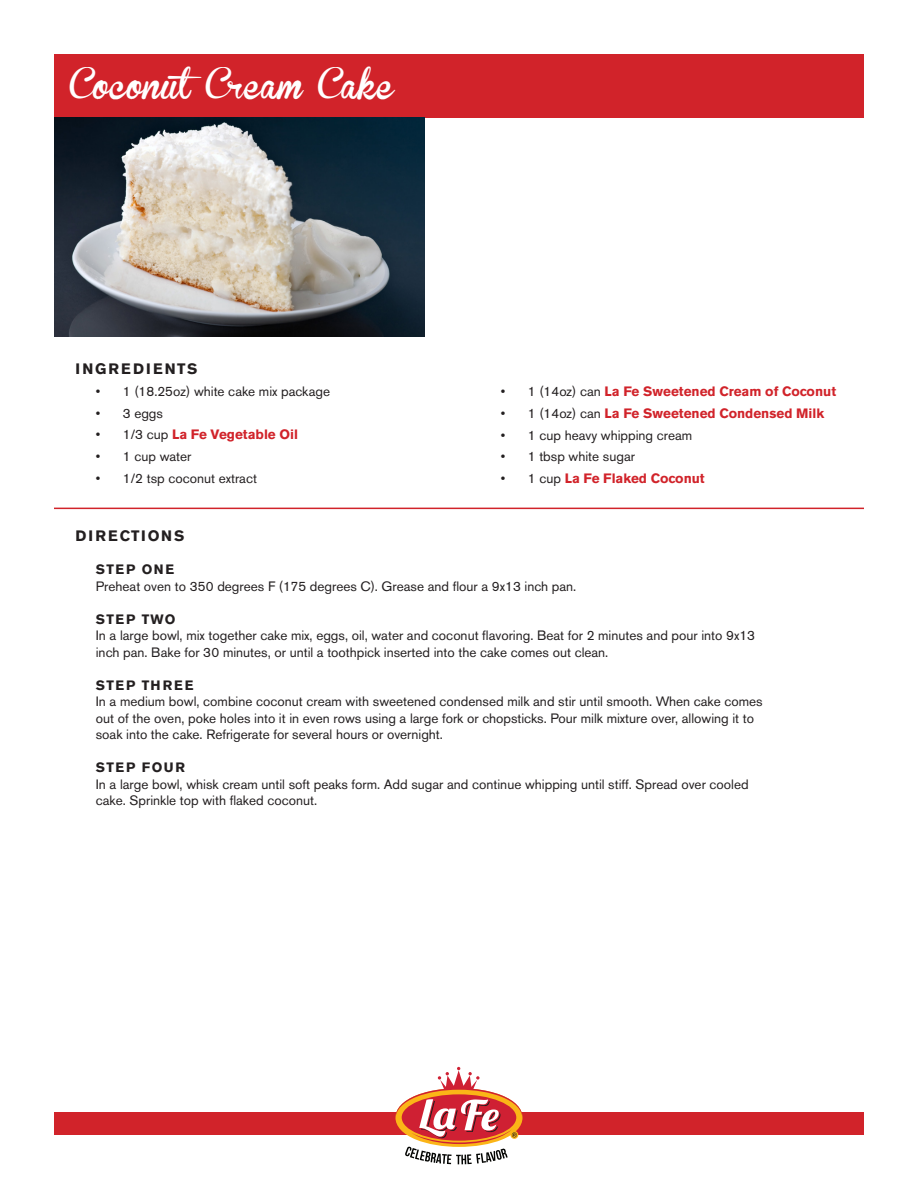
<style>
.page{position:relative;width:918px;height:1188px;background:#fff}
.page>*{position:absolute;margin:0;border:0;box-sizing:border-box;transform-origin:0 0}
.t1{font:30px "Brannboll Fet";color:#fff}
.t2{font:700 15px "Akzidenz Grotesk BE";letter-spacing:.14em;color:#231f20}
.t3{font:700 15px "Akzidenz Grotesk BE";letter-spacing:.12em;color:#231f20}
.t4{font:13.5px/16.5px "Akzidenz Grotesk BE";color:#231f20}
.t5{font:700 13.5px "Akzidenz Grotesk BE";color:#d1232a}
.t6{font:700 13.5px "Akzidenz Grotesk BE";letter-spacing:.1em;color:#231f20}
.t7{font:700 13.5px "Akzidenz Grotesk BE";letter-spacing:.14em;color:#231f20}
.s1{font-weight:400;color:#231f20}
</style>
<div class="page">
<div style="left:54px;top:1112px;width:810px;height:23px;background:#d1232a"></div>
<div style="left:54px;top:54px;width:810px;height:64px;background:#d1232a"></div>
<svg style="left:395px;top:1067px;width:128px;height:97px"></svg>
<img style="left:54px;top:118px;width:370px;height:219px">
<hr style="left:54px;top:508px;width:810px;height:1px;background:#d1232a">
<p class="t1" style="left:69px;top:69px;width:326px">CoconutCream Cake</p>
<p class="t2" style="left:76px;top:360px;width:123px">INGREDIENTS</p>
<p class="t4" style="left:96px;top:383px;width:236px">• 1 (18.25oz) white cake mix package</p>
<p class="t4" style="left:96px;top:405px;width:69px">• 3 eggs</p>
<p class="t5" style="left:96px;top:427px;width:204px"><span class="s1">• 1/3 cup</span> La Fe Vegetable Oil</p>
<p class="t4" style="left:96px;top:448px;width:97px">• 1 cup water</p>
<p class="t4" style="left:96px;top:470px;width:163px">• 1/2 tsp coconut extract</p>
<p class="t5" style="left:501px;top:383px;width:337px"><span class="s1">• 1 (14oz) can</span> La Fe Sweetened Cream of Coconut</p>
<p class="t5" style="left:501px;top:405px;width:325px"><span class="s1">• 1 (14oz) can</span> La Fe Sweetened Condensed Milk</p>
<p class="t4" style="left:501px;top:427px;width:193px">• 1 cup heavy whipping cream</p>
<p class="t4" style="left:501px;top:448px;width:136px">• 1 tbsp white sugar</p>
<p class="t5" style="left:501px;top:470px;width:205px"><span class="s1">• 1 cup</span> La Fe Flaked Coconut</p>
<p class="t3" style="left:76px;top:527px;width:110px">DIRECTIONS</p>
<p class="t6" style="left:96px;top:562px;width:80px">STEP ONE</p>
<p class="t4" style="left:96px;top:578px;width:482px">Preheat oven to 350 degrees F (175 degrees C). Grease and flour a 9x13 inch pan.</p>
<p class="t6" style="left:96px;top:611px;width:81px">STEP TWO</p>
<p class="t4" style="left:96px;top:627px;width:661px">In a large bowl, mix together cake mix, eggs, oil, water and coconut flavoring. Beat for 2 minutes and pour into 9x13 inch pan. Bake for 30 minutes, or until a toothpick inserted into the cake comes out clean.</p>
<p class="t7" style="left:96px;top:677px;width:99px">STEP THREE</p>
<p class="t4" style="left:96px;top:693px;width:668px">In a medium bowl, combine coconut cream with sweetened condensed milk and stir until smooth. When cake comes out of the oven, poke holes into it in even rows using a large fork or chopsticks. Pour milk mixture over, allowing it to soak into the cake. Refrigerate for several hours or overnight.</p>
<p class="t6" style="left:96px;top:760px;width:91px">STEP FOUR</p>
<p class="t4" style="left:96px;top:776px;width:654px">In a large bowl, whisk cream until soft peaks form. Add sugar and continue whipping until stiff. Spread over cooled cake. Sprinkle top with flaked coconut.</p>
</div>
